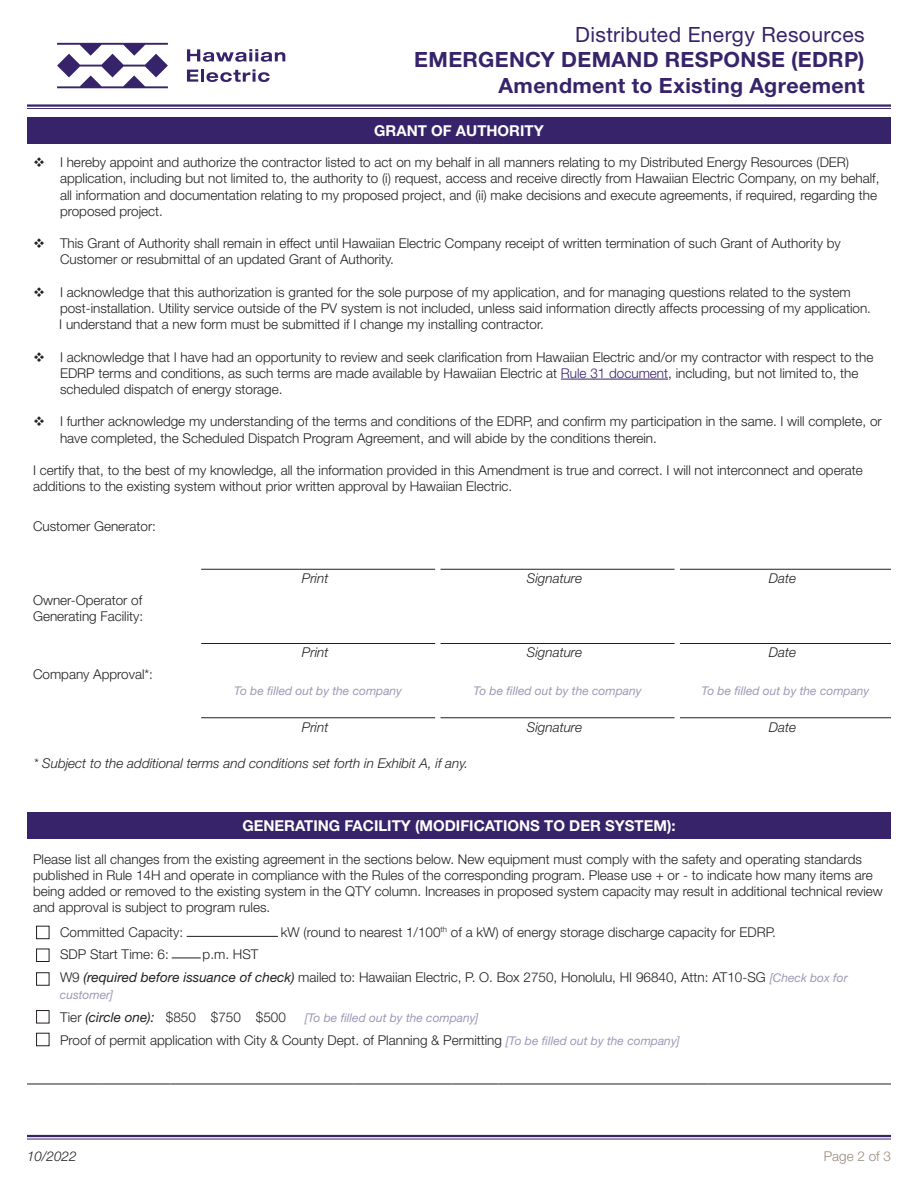
<style>
.page{position:relative;width:918px;height:1188px;background:#fff}
.page>*{position:absolute;margin:0;border:0;box-sizing:border-box;transform-origin:0 0}
.t1{font:700 21px/25.2px "Helvetica Neue LT Std";letter-spacing:.015em;color:#36236a;text-align:right}
.t2{font:21px "Helvetica Neue LT Std";letter-spacing:.015em;color:#36236a}
.Paragraph_Style_1{font:700 15px "Helvetica Neue LT Std";color:#fff}
.Paragraph_Style_1-2{font:300 13.5px/16.2px "Helvetica Neue LT Std";color:#231f20}
.Paragraph_Style_1-3{font:italic 300 13.5px "Helvetica Neue LT Std";color:#231f20}
.t3{font:300 13.5px "Helvetica Neue LT Std";color:#998b7d}
.Paragraph_Style_1-4{font:italic 12px "Helvetica Neue LT Std";color:#a097b7}
.s1{color:#37246b}
.s2{font-weight:400;font-style:italic}
.s3{font-weight:400;font-style:italic;font-size:12px;color:#a097b7}
</style>
<div class="page">
<hr style="left:27px;top:1135px;width:864px;height:2px;background:#36236a">
<hr style="left:27px;top:1139px;width:864px;height:1px;background:#36236a">
<hr style="left:27px;top:1084px;width:72px;height:1px;background:#231f20">
<hr style="left:99px;top:1084px;width:72px;height:1px;background:#231f20">
<hr style="left:171px;top:1084px;width:183px;height:1px;background:#231f20">
<hr style="left:354px;top:1084px;width:97px;height:1px;background:#231f20">
<hr style="left:451px;top:1084px;width:48px;height:1px;background:#231f20">
<hr style="left:499px;top:1084px;width:54px;height:1px;background:#231f20">
<hr style="left:553px;top:1084px;width:155px;height:1px;background:#231f20">
<hr style="left:708px;top:1084px;width:183px;height:1px;background:#231f20">
<div style="left:27px;top:117px;width:864px;height:27px;background:#36236a"></div>
<hr style="left:201px;top:569px;width:234px;height:1px;background:#231f20">
<hr style="left:441px;top:569px;width:234px;height:1px;background:#231f20">
<hr style="left:680px;top:569px;width:211px;height:1px;background:#231f20">
<hr style="left:201px;top:643px;width:234px;height:1px;background:#231f20">
<hr style="left:441px;top:643px;width:234px;height:1px;background:#231f20">
<hr style="left:680px;top:643px;width:211px;height:1px;background:#231f20">
<hr style="left:201px;top:717px;width:234px;height:1px;background:#231f20">
<hr style="left:441px;top:717px;width:234px;height:1px;background:#231f20">
<hr style="left:680px;top:717px;width:211px;height:1px;background:#231f20">
<hr style="left:561px;top:379px;width:107px;height:1px;background:#37246b">
<div style="left:27px;top:812px;width:864px;height:27px;background:#36236a"></div>
<hr style="left:187px;top:936px;width:91px;height:1px;background:#231f20">
<svg style="left:172px;top:958px;width:29px;height:1px"></svg>
<hr style="left:27px;top:104px;width:864px;height:3px;background:#36236a">
<hr style="left:27px;top:108px;width:864px;height:1px;background:#36236a">
<svg style="left:57px;top:43px;width:111px;height:45px"></svg>
<svg style="left:187px;top:49px;width:98px;height:13px"></svg>
<svg style="left:187px;top:69px;width:83px;height:13px"></svg>
<div style="left:36px;top:926px;width:13px;height:13px;border:1px solid #231f20"></div>
<div style="left:36px;top:949px;width:13px;height:13px;border:1px solid #231f20"></div>
<div style="left:36px;top:1010px;width:13px;height:13px;border:1px solid #231f20"></div>
<div style="left:36px;top:1033px;width:13px;height:13px;border:1px solid #231f20"></div>
<h1 class="t2" style="left:575px;top:22px;width:291px">Distributed Energy Resources</h1>
<h1 class="t1" style="left:414px;top:47px;width:452px">EMERGENCY DEMAND RESPONSE (EDRP)<br>Amendment to Existing Agreement</h1>
<p class="Paragraph_Style_1" style="left:374px;top:121px;width:171px">GRANT OF AUTHORITY</p>
<p class="Paragraph_Style_1-2" style="left:60px;top:154px;width:821px">I hereby appoint and authorize the contractor listed to act on my behalf in all manners relating to my Distributed Energy Resources (DER) application, including but not limited to, the authority to (i) request, access and receive directly from Hawaiian Electric Company, on my behalf, all information and documentation relating to my proposed project, and (ii) make decisions and execute agreements, if required, regarding the proposed project.</p>
<p class="Paragraph_Style_1-2" style="left:60px;top:235px;width:782px">This Grant of Authority shall remain in effect until Hawaiian Electric Company receipt of written termination of such Grant of Authority by<br>Customer or resubmittal of an updated Grant of Authority.</p>
<p class="Paragraph_Style_1-2" style="left:60px;top:284px;width:813px">I acknowledge that this authorization is granted for the sole purpose of my application, and for managing questions related to the system post-installation. Utility service outside of the PV system is not included, unless said information directly affects processing of my application.</p>
<p class="Paragraph_Style_1-2" style="left:59px;top:316px;width:486px">I understand that a new form must be submitted if I change my installing contractor.</p>
<p class="Paragraph_Style_1-2" style="left:60px;top:348px;width:815px">I acknowledge that I have had an opportunity to review and seek clarification from Hawaiian Electric and/or my contractor with respect to the<br>EDRP terms and conditions, as such terms are made available by Hawaiian Electric at <span class="s1">Rule 31 document</span>, including, but not limited to, the scheduled dispatch of energy storage.</p>
<p class="Paragraph_Style_1-2" style="left:60px;top:413px;width:823px">I further acknowledge my understanding of the terms and conditions of the EDRP, and confirm my participation in the same. I will complete, or have completed, the Scheduled Dispatch Program Agreement, and will abide by the conditions therein.</p>
<p class="Paragraph_Style_1-2" style="left:33px;top:462px;width:831px">I certify that, to the best of my knowledge, all the information provided in this Amendment is true and correct. I will not interconnect and operate additions to the existing system without prior written approval by Hawaiian Electric.</p>
<p class="Paragraph_Style_1-2" style="left:33px;top:518px;width:125px">Customer Generator:</p>
<p class="Paragraph_Style_1-2" style="left:33px;top:592px;width:111px">Owner-Operator of</p>
<p class="Paragraph_Style_1-2" style="left:33px;top:608px;width:112px">Generating Facility:</p>
<p class="Paragraph_Style_1-2" style="left:33px;top:666px;width:122px">Company Approval*:</p>
<p class="Paragraph_Style_1-3" style="left:302px;top:570px;width:28px">Print</p>
<p class="Paragraph_Style_1-3" style="left:527px;top:570px;width:57px">Signature</p>
<p class="Paragraph_Style_1-3" style="left:769px;top:570px;width:29px">Date</p>
<p class="Paragraph_Style_1-3" style="left:302px;top:645px;width:28px">Print</p>
<p class="Paragraph_Style_1-3" style="left:527px;top:645px;width:57px">Signature</p>
<p class="Paragraph_Style_1-3" style="left:769px;top:645px;width:29px">Date</p>
<p class="Paragraph_Style_1-4" style="left:234px;top:684px;width:169px">To be filled out by the company</p>
<p class="Paragraph_Style_1-4" style="left:474px;top:684px;width:169px">To be filled out by the company</p>
<p class="Paragraph_Style_1-4" style="left:702px;top:684px;width:169px">To be filled out by the company</p>
<p class="Paragraph_Style_1-3" style="left:302px;top:719px;width:28px">Print</p>
<p class="Paragraph_Style_1-3" style="left:527px;top:719px;width:57px">Signature</p>
<p class="Paragraph_Style_1-3" style="left:769px;top:719px;width:29px">Date</p>
<p class="Paragraph_Style_1-3" style="left:34px;top:755px;width:436px">* Subject to the additional terms and conditions set forth in Exhibit A, if any.</p>
<p class="Paragraph_Style_1" style="left:242px;top:816px;width:435px">GENERATING FACILITY (MODIFICATIONS TO DER SYSTEM):</p>
<p class="Paragraph_Style_1-2" style="left:33px;top:850px;width:851px">Please list all changes from the existing agreement in the sections below. New equipment must comply with the safety and operating standards published in Rule 14H and operate in compliance with the Rules of the corresponding program. Please use + or - to indicate how many items are being added or removed to the existing system in the QTY column. Increases in proposed system capacity may result in additional technical review and approval is subject to program rules.</p>
<p class="Paragraph_Style_1-2" style="left:60px;top:923px;width:125px">Committed Capacity:</p>
<p class="Paragraph_Style_1-2" style="left:281px;top:923px;width:497px">kW (round to nearest 1/100<sup>th</sup> of a kW) of energy storage discharge capacity for EDRP.</p>
<p class="Paragraph_Style_1-2" style="left:60px;top:946px;width:110px">SDP Start Time: 6:</p>
<p class="Paragraph_Style_1-2" style="left:203px;top:946px;width:57px">p.m. HST</p>
<p class="Paragraph_Style_1-2" style="left:60px;top:969px;width:789px">W9 <span class="s2">(required before issuance of check)</span> mailed to: Hawaiian Electric, P. O. Box 2750, Honolulu, HI 96840, Attn: AT10-SG <span class="s3">[Check box for</span></p>
<p class="Paragraph_Style_1-4" style="left:60px;top:987px;width:55px">customer]</p>
<p class="Paragraph_Style_1-2" style="left:60px;top:1008px;width:227px">Tier <span class="s2">(circle one):</span> $850 $750 $500</p>
<p class="Paragraph_Style_1-4" style="left:305px;top:1010px;width:176px">[To be filled out by the company]</p>
<p class="Paragraph_Style_1-2" style="left:60px;top:1031px;width:621px">Proof of permit application with City &amp; County Dept. of Planning &amp; Permitting <span class="s3">[To be filled out by the company]</span></p>
<p class="Paragraph_Style_1-3" style="left:27px;top:1148px;width:51px">10/2022</p>
<p class="t3" style="left:824px;top:1148px;width:69px">Page 2 of 3</p>
</div>
